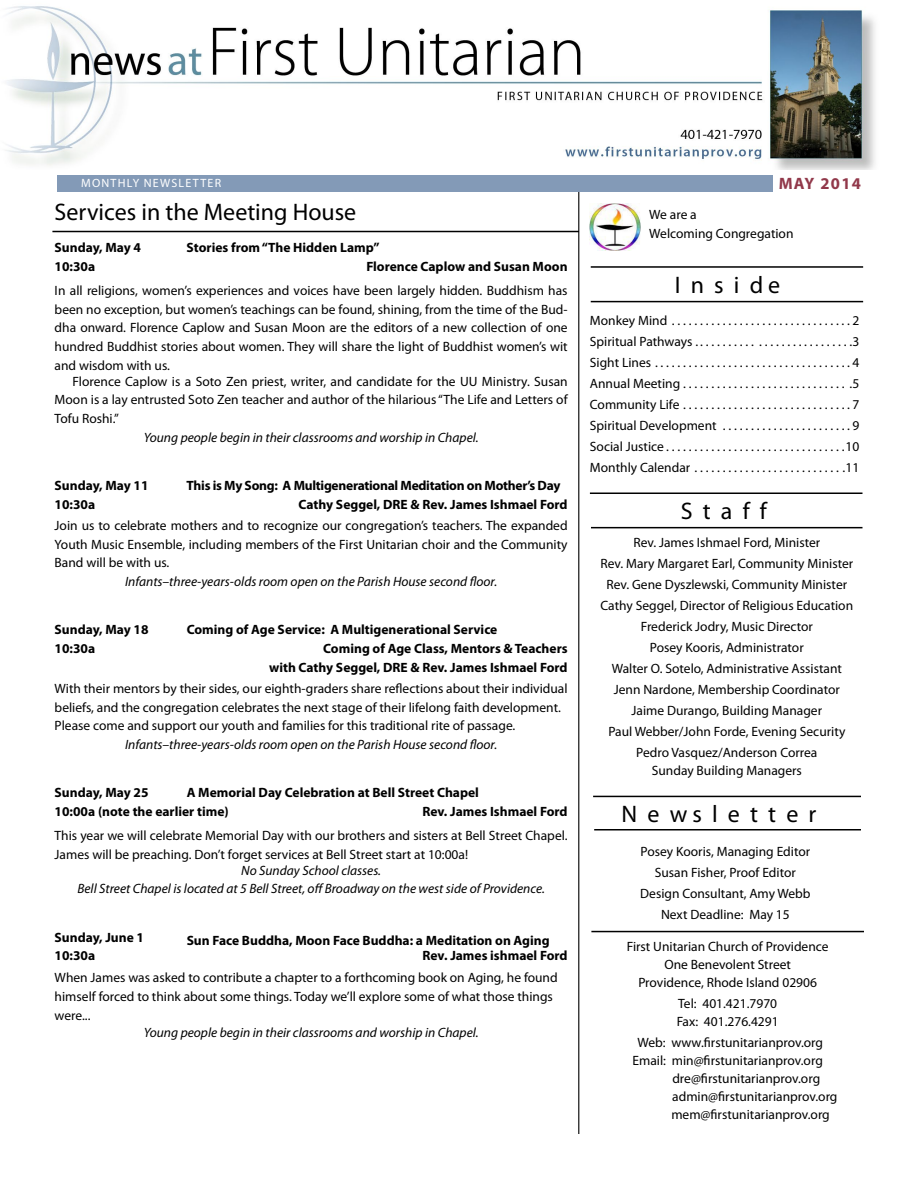
<style>
.page{position:relative;width:918px;height:1188px;background:#fff}
.page>*{position:absolute;margin:0;border:0;box-sizing:border-box;transform-origin:0 0}
.t1{font:24px "Myriad Pro";color:#000}
.t2{font:700 16.5px "Myriad Pro";letter-spacing:.08em;color:#91384a}
.t3{font:13.5px/18.8px "Myriad Pro";color:#000}
.t4{font:700 13.5px/18.8px "Myriad Pro";color:#000;text-align:right}
.t5{font:italic 13.5px/18.8px "Myriad Pro";color:#000;text-align:center}
.t6{font:700 13.5px "Myriad Pro";letter-spacing:-.02em;color:#000}
.t7{font:12px "Myriad Pro";letter-spacing:.1em;color:#fff}
</style>
<div class="page">
<hr style="left:578px;top:186px;width:1px;height:948px;background:#000">
<img style="left:6px;top:6px;width:869px;height:164px">
<div style="left:57px;top:176px;width:715px;height:16px;background:#839ab7"></div>
<hr style="left:52px;top:231px;width:527px;height:1px;background:#000">
<hr style="left:591px;top:931px;width:273px;height:1px;background:#000">
<hr style="left:590px;top:493px;width:273px;height:1px;background:#000">
<hr style="left:591px;top:527px;width:272px;height:1px;background:#000">
<hr style="left:594px;top:829px;width:267px;height:2px;background:#000">
<hr style="left:593px;top:796px;width:268px;height:1px;background:#000">
<hr style="left:591px;top:301px;width:272px;height:1px;background:#000">
<hr style="left:591px;top:266px;width:272px;height:2px;background:#000">
<img style="left:590px;top:204px;width:50px;height:47px">
<p class="t7" style="left:81px;top:176px;width:141px">MONTHLY NEWSLETTER</p>
<p class="t2" style="left:779px;top:172px;width:84px">MAY 2014</p>
<h1 class="t1" style="left:55px;top:197px;width:303px">Services in the Meeting House</h1>
<p class="t3" style="left:649px;top:205px;width:146px">We are a<br>Welcoming Congregation</p>
<p class="t4" style="left:55px;top:238px;width:88px">Sunday, May 4</p>
<p class="t4" style="left:187px;top:238px;width:194px">Stories from “The Hidden Lamp”</p>
<p class="t4" style="left:55px;top:257px;width:42px">10:30a</p>
<p class="t4" style="left:366px;top:257px;width:203px">Florence Caplow and Susan Moon</p>
<p class="t3" style="left:55px;top:281px;width:515px;text-align:justify">In all religions, women’s experiences and voices have been largely hidden. Buddhism has been no exception, but women’s teachings can be found, shining, from the time of the Bud&shy;dha onward. Florence Caplow and Susan Moon are the editors of a new collection of one hundred Buddhist stories about women. They will share the light of Buddhist women’s wit and wisdom with us.</p>
<p class="t3" style="left:55px;top:371px;width:515px;text-align:justify;text-indent:18px">Florence Caplow is a Soto Zen priest, writer, and candidate for the UU Ministry. Susan Moon is a lay entrusted Soto Zen teacher and author of the hilarious “The Life and Letters of Tofu Roshi.”</p>
<p class="t5" style="left:144px;top:428px;width:336px">Young people begin in their classrooms and worship in Chapel.</p>
<p class="t4" style="left:55px;top:476px;width:95px">Sunday, May 11</p>
<p class="t6" style="left:187px;top:477px;width:375px">This is My Song: A Multigenerational Meditation on Mother’s Day</p>
<p class="t4" style="left:55px;top:495px;width:42px">10:30a</p>
<p class="t4" style="left:299px;top:495px;width:271px">Cathy Seggel, DRE &amp; Rev. James Ishmael Ford</p>
<p class="t3" style="left:55px;top:516px;width:515px;text-align:justify">Join us to celebrate mothers and to recognize our congregation’s teachers. The expanded Youth Music Ensemble, including members of the First Unitarian choir and the Community Band will be with us.</p>
<p class="t5" style="left:125px;top:572px;width:374px">Infants–three-years-olds room open on the Parish House second floor.</p>
<p class="t4" style="left:55px;top:620px;width:95px">Sunday, May 18</p>
<p class="t4" style="left:187px;top:620px;width:312px">Coming of Age Service: A Multigenerational Service</p>
<p class="t4" style="left:55px;top:639px;width:42px">10:30a</p>
<p class="t4" style="left:269px;top:639px;width:300px">Coming of Age Class, Mentors &amp; Teachers<br>with Cathy Seggel, DRE &amp; Rev. James Ishmael Ford</p>
<p class="t3" style="left:55px;top:679px;width:515px">With their mentors by their sides, our eighth-graders share reflections about their individual beliefs, and the congregation celebrates the next stage of their lifelong faith development.<br>Please come and support our youth and families for this traditional rite of passage.</p>
<p class="t5" style="left:125px;top:735px;width:374px">Infants–three-years-olds room open on the Parish House second floor.</p>
<p class="t4" style="left:55px;top:783px;width:95px">Sunday, May 25</p>
<h1 class="t1" style="left:675px;top:270px;width:107px">I n s i d e</h1>
<p class="t3" style="left:590px;top:311px;width:86px">Monkey Mind ...............................</p>
<p class="t3" style="left:852px;top:311px;width:8px">2</p>
<p class="t3" style="left:590px;top:332px;width:114px">Spiritual Pathways . ..........</p>
<p class="t3" style="left:759px;top:332px;width:102px">. . . . . . . . . . . . . . . . .3</p>
<p class="t3" style="left:590px;top:353px;width:66px">Sight Lines ...................................</p>
<p class="t3" style="left:852px;top:353px;width:8px">4</p>
<p class="t3" style="left:590px;top:374px;width:95px">Annual Meeting ..............................</p>
<p class="t3" style="left:850px;top:374px;width:11px">.5</p>
<p class="t3" style="left:590px;top:395px;width:94px">Community Life ..............................</p>
<p class="t3" style="left:852px;top:395px;width:8px">7</p>
<p class="t3" style="left:590px;top:416px;width:134px">Spiritual Development .......................</p>
<p class="t3" style="left:852px;top:416px;width:8px">9</p>
<p class="t3" style="left:590px;top:437px;width:81px">Social Justice ...............................</p>
<p class="t3" style="left:845px;top:437px;width:15px">10</p>
<p class="t3" style="left:590px;top:458px;width:105px">Monthly Calendar ..........................</p>
<p class="t3" style="left:843px;top:458px;width:18px">.11</p>
<h1 class="t1" style="left:681px;top:496px;width:88px">S t a f f</h1>
<p class="t3" style="left:600px;top:531px;width:254px;line-height:21px;text-align:center">Rev. James Ishmael Ford, Minister<br>Rev. Mary Margaret Earl, Community Minister Rev. Gene Dyszlewski, Community Minister Cathy Seggel, Director of Religious Education Frederick Jodry, Music Director<br>Posey Kooris, Administrator<br>Walter O. Sotelo, Administrative Assistant Jenn Nardone, Membership Coordinator Jaime Durango, Building Manager<br>Paul Webber/John Forde, Evening Security Pedro Vasquez/Anderson Correa</p>
<p class="t3" style="left:652px;top:761px;width:152px">Sunday Building Managers</p>
<p class="t4" style="left:55px;top:783px;width:426px;text-align:left;text-indent:132px">A Memorial Day Celebration at Bell Street Chapel<br>10:00a (note the earlier time)</p>
<h1 class="t1" style="left:622px;top:799px;width:196px">N e w s l e t t e r</h1>
<p class="t4" style="left:422px;top:802px;width:147px">Rev. James Ishmael Ford</p>
<p class="t3" style="left:55px;top:826px;width:514px">This year we will celebrate Memorial Day with our brothers and sisters at Bell Street Chapel.<br>James will be preaching. Don’t forget services at Bell Street start at 10:00a!</p>
<p class="t5" style="left:77px;top:860px;width:469px">No Sunday School classes.<br>Bell Street Chapel is located at 5 Bell Street, off Broadway on the west side of Providence.</p>
<p class="t4" style="left:55px;top:927px;width:91px">Sunday, June 1</p>
<p class="t4" style="left:187px;top:930px;width:365px">Sun Face Buddha, Moon Face Buddha: a Meditation on Aging</p>
<p class="t4" style="left:55px;top:946px;width:42px">10:30a</p>
<p class="t4" style="left:423px;top:946px;width:147px">Rev. James ishmael Ford</p>
<p class="t3" style="left:55px;top:968px;width:505px">When James was asked to contribute a chapter to a forthcoming book on Aging, he found himself forced to think about some things. Today we’ll explore some of what those things were...</p>
<p class="t5" style="left:144px;top:1023px;width:336px">Young people begin in their classrooms and worship in Chapel.</p>
<p class="t3" style="left:640px;top:841px;width:172px;line-height:21px;text-align:center">Posey Kooris, Managing Editor<br>Susan Fisher, Proof Editor<br>Design Consultant, Amy Webb<br>Next Deadline: May 15</p>
<p class="t3" style="left:627px;top:938px;width:203px;line-height:18px;text-align:center">First Unitarian Church of Providence<br>One Benevolent Street<br>Providence, Rhode Island 02906</p>
<p class="t3" style="left:677px;top:995px;width:104px;line-height:18px">Tel: 401.421.7970<br>Fax: 401.276.4291</p>
<p class="t3" style="left:638px;top:1033px;width:187px">Web: www.firstunitarianprov.org</p>
<p class="t3" style="left:633px;top:1051px;width:192px">Email: min@firstunitarianprov.org</p>
<p class="t3" style="left:672px;top:1069px;width:149px">dre@firstunitarianprov.org</p>
<p class="t3" style="left:672px;top:1087px;width:167px">admin@firstunitarianprov.org</p>
<p class="t3" style="left:671px;top:1105px;width:160px">mem@firstunitarianprov.org</p>
</div>
